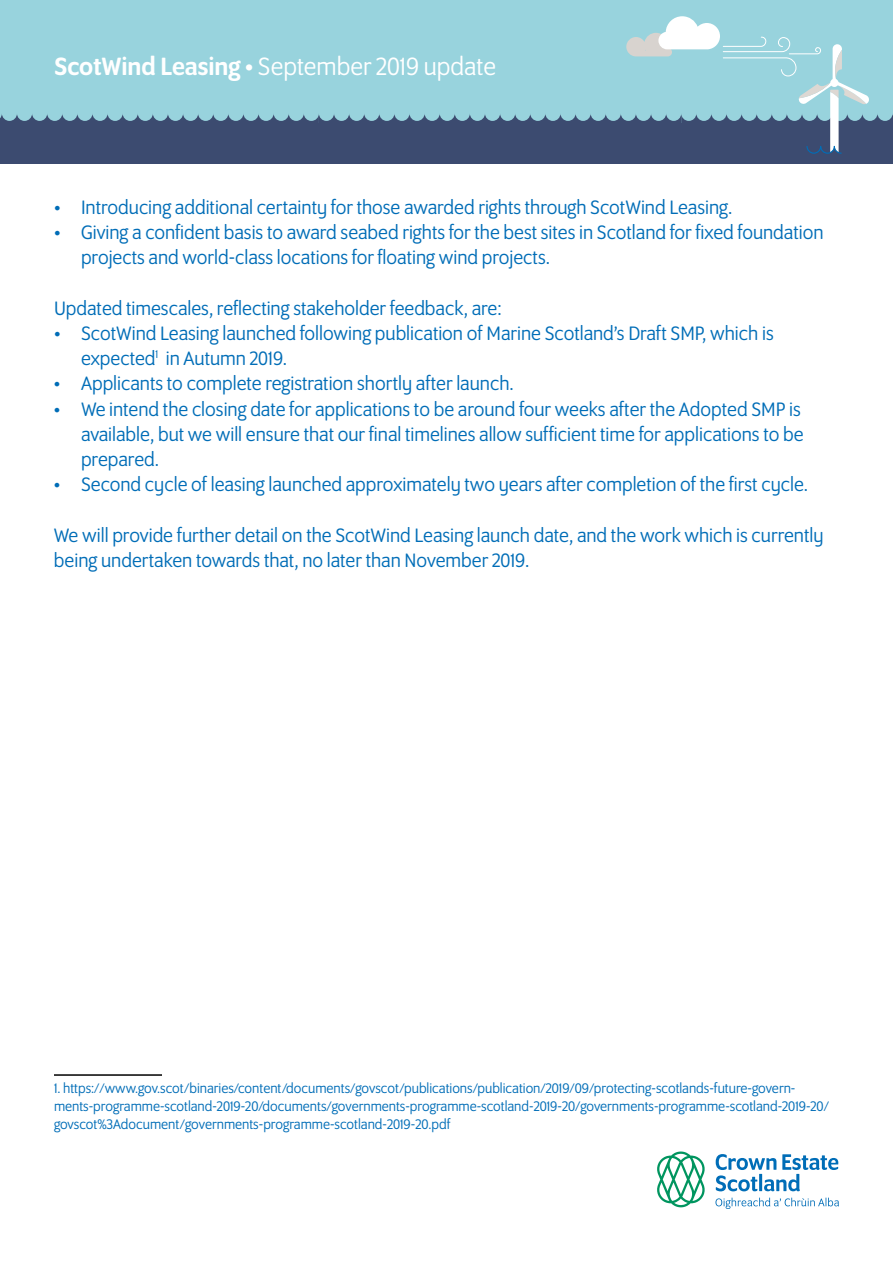
<style>
.page{position:relative;width:893px;height:1263px;background:#fff}
.page>*{position:absolute;margin:0;border:0;box-sizing:border-box;transform-origin:0 0}
.t1{font:27px "Program OT";color:#fff}
.t2{font:21px/25.2px "Program OT";color:#006db7}
.t3{font:15px/18px "Program OT";color:#006db7}
.s1{font-weight:500}
</style>
<div class="page">
<div style="left:0;top:0;width:893px;height:164px;background:#3c4b70"></div>
<div style="left:0;top:0;width:893px;height:122px;background:#98d3dd"></div>
<svg style="left:716px;top:1154px;width:122px;height:37px"></svg>
<svg style="left:715px;top:1197px;width:124px;height:12px"></svg>
<svg style="left:657px;top:1151px;width:48px;height:56px"></svg>
<hr style="left:54px;top:1074px;width:108px;height:2px;background:#000">
<svg style="left:0;top:16px;width:893px;height:138px"></svg>
<p class="t1" style="left:54px;top:51px;width:443px"><span class="s1">ScotWind Leasing •</span> September 2019 update</p>
<p class="t2" style="left:54px;top:194px;width:680px">• Introducing additional certainty for those awarded rights through ScotWind Leasing.</p>
<p class="t2" style="left:81px;top:220px;width:744px;text-indent:-27px">• Giving a confident basis to award seabed rights for the best sites in Scotland for fixed foundation projects and world-class locations for floating wind projects.</p>
<p class="t2" style="left:54px;top:295px;width:449px">Updated timescales, reflecting stakeholder feedback, are:</p>
<p class="t2" style="left:81px;top:320px;width:694px;text-indent:-27px">• ScotWind Leasing launched following publication of Marine Scotland’s Draft SMP, which is expected<sup>1</sup> in Autumn 2019.</p>
<p class="t2" style="left:54px;top:371px;width:461px">• Applicants to complete registration shortly after launch.</p>
<p class="t2" style="left:81px;top:396px;width:724px;text-indent:-27px">• We intend the closing date for applications to be around four weeks after the Adopted SMP is available, but we will ensure that our final timelines allow sufficient time for applications to be prepared.</p>
<p class="t2" style="left:54px;top:472px;width:756px">• Second cycle of leasing launched approximately two years after completion of the first cycle.</p>
<p class="t2" style="left:54px;top:522px;width:771px">We will provide further detail on the ScotWind Leasing launch date, and the work which is currently being undertaken towards that, no later than November 2019.</p>
<p class="t3" style="left:54px;top:1079px;width:776px">1. https://www.gov.scot/binaries/content/documents/govscot/publications/publication/2019/09/protecting-scotlands-future-govern&shy;ments-programme-scotland-2019-20/documents/governments-programme-scotland-2019-20/governments-programme-scotland-2019-20/ govscot%3Adocument/governments-programme-scotland-2019-20.pdf</p>
</div>
